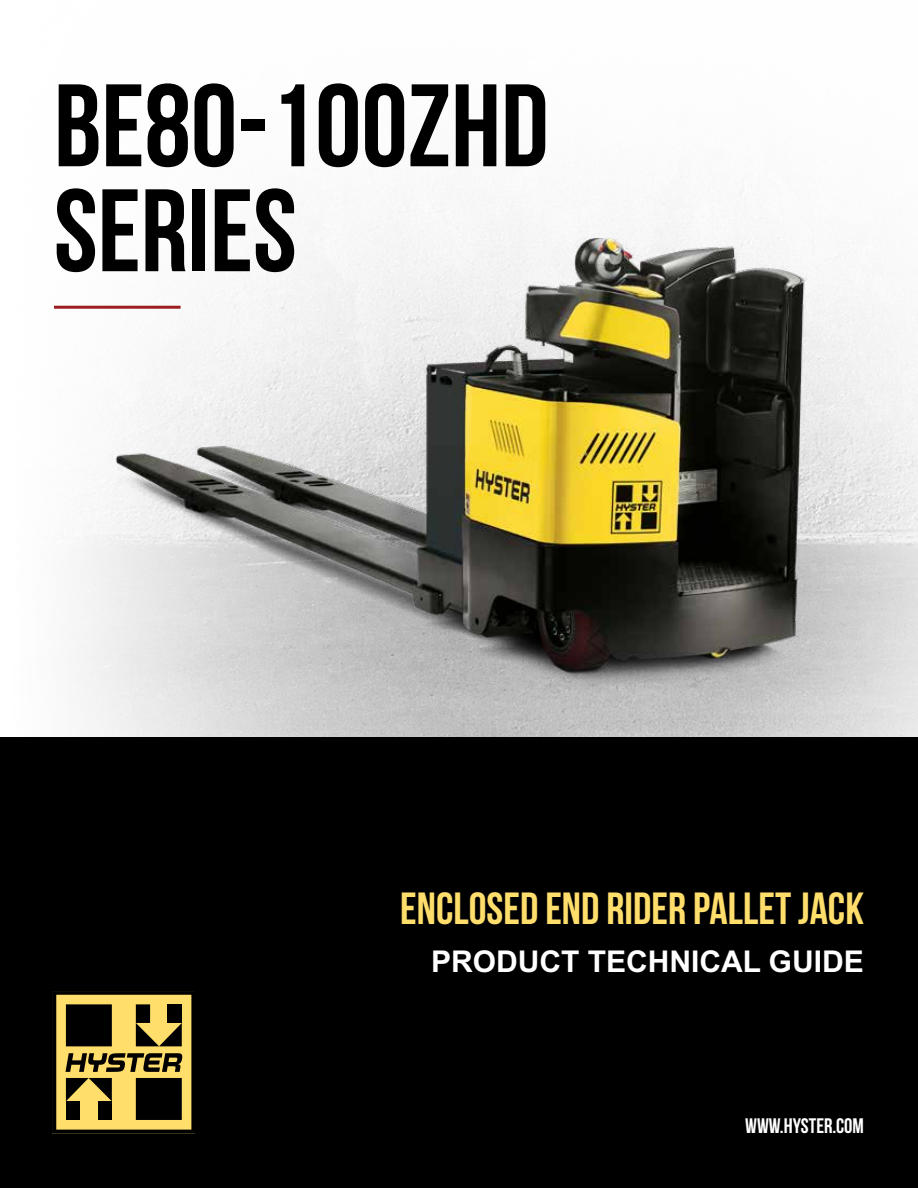
<style>
.page{position:relative;width:918px;height:1188px;background:#fff}
.page>*{position:absolute;margin:0;border:0;box-sizing:border-box;transform-origin:0 0}
.t1{font:117px/105px "Bebas Neue";color:#000}
.t2{font:45px "Bebas Neue";color:#ffde6c}
.t3{font:700 30px "Arial MT Std";color:#fff}
.t4{font:21px "Bebas Neue";color:#fff}
</style>
<div class="page">
<div style="left:0;top:737px;width:918px;height:451px;background:#000"></div>
<svg style="left:53px;top:991px;width:141px;height:139px"></svg>
<div style="left:66px;top:1004px;width:46px;height:42px;background:#000"></div>
<img style="left:30px;top:169px;width:877px;height:568px">
<h1 class="t1" style="left:54px;top:73px;width:496px">BE80-100ZHD<br>SERIES</h1>
<p class="t2" style="left:400px;top:883px;width:465px">ENCLOSED END RIDER PALLET JACK</p>
<p class="t3" style="left:431px;top:944px;width:434px">PRODUCT TECHNICAL GUIDE</p>
<p class="t4" style="left:745px;top:1114px;width:120px">WWW.HYSTER.COM</p>
</div>
